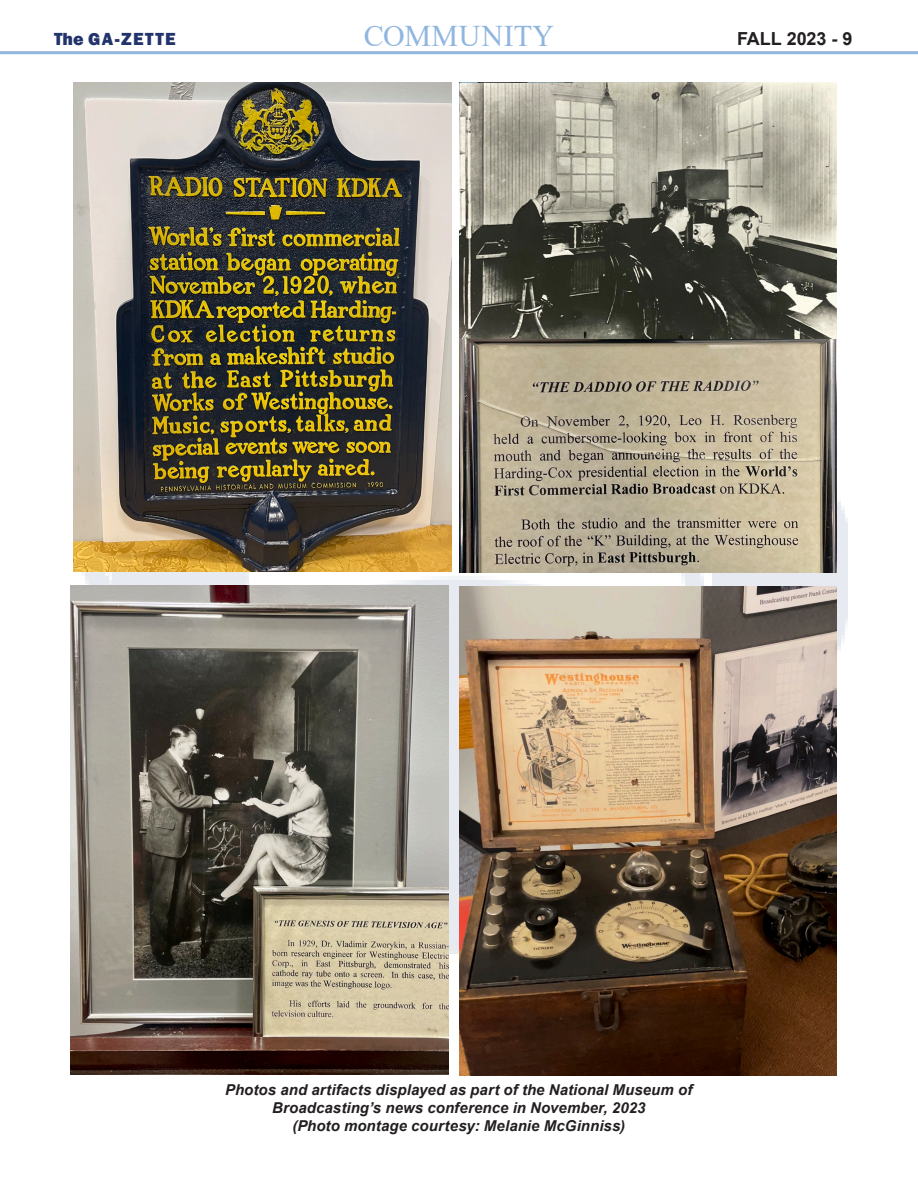
<style>
.page{position:relative;width:918px;height:1188px;background:#fff}
.page>*{position:absolute;margin:0;border:0;box-sizing:border-box;transform-origin:0 0}
.t1{font:30px "Times New Roman";letter-spacing:.015em;color:#90b6df}
.t2{font:800 18px "Franklin Gothic";letter-spacing:.07em;color:#22346b}
.t3{font:700 18px "Arial";letter-spacing:-.01em;color:#231f20}
.t4{font:italic 700 15px "Arial";letter-spacing:.005em;color:#231f20}
</style>
<div class="page">
<img style="left:70px;top:244px;width:778px;height:723px">
<img style="left:74px;top:82px;width:378px;height:490px">
<img style="left:71px;top:585px;width:378px;height:489px">
<img style="left:459px;top:586px;width:378px;height:490px">
<img style="left:459px;top:83px;width:378px;height:256px">
<img style="left:459px;top:339px;width:378px;height:233px">
<hr style="left:0;top:51px;width:918px;height:3px;background:#90b6df">
<p class="t2" style="left:54px;top:27px;width:123px">The GA-ZETTE</p>
<p class="t1" style="left:364px;top:15px;width:192px">COMMUNITY</p>
<p class="t3" style="left:737px;top:26px;width:117px">FALL 2023 - 9</p>
<p class="t4" style="left:225px;top:1080px;width:469px">Photos and artifacts displayed as part of the National Museum of</p>
<p class="t4" style="left:272px;top:1098px;width:375px">Broadcasting’s news conference in November, 2023</p>
<p class="t4" style="left:292px;top:1116px;width:334px">(Photo montage courtesy: Melanie McGinniss)</p>
</div>
